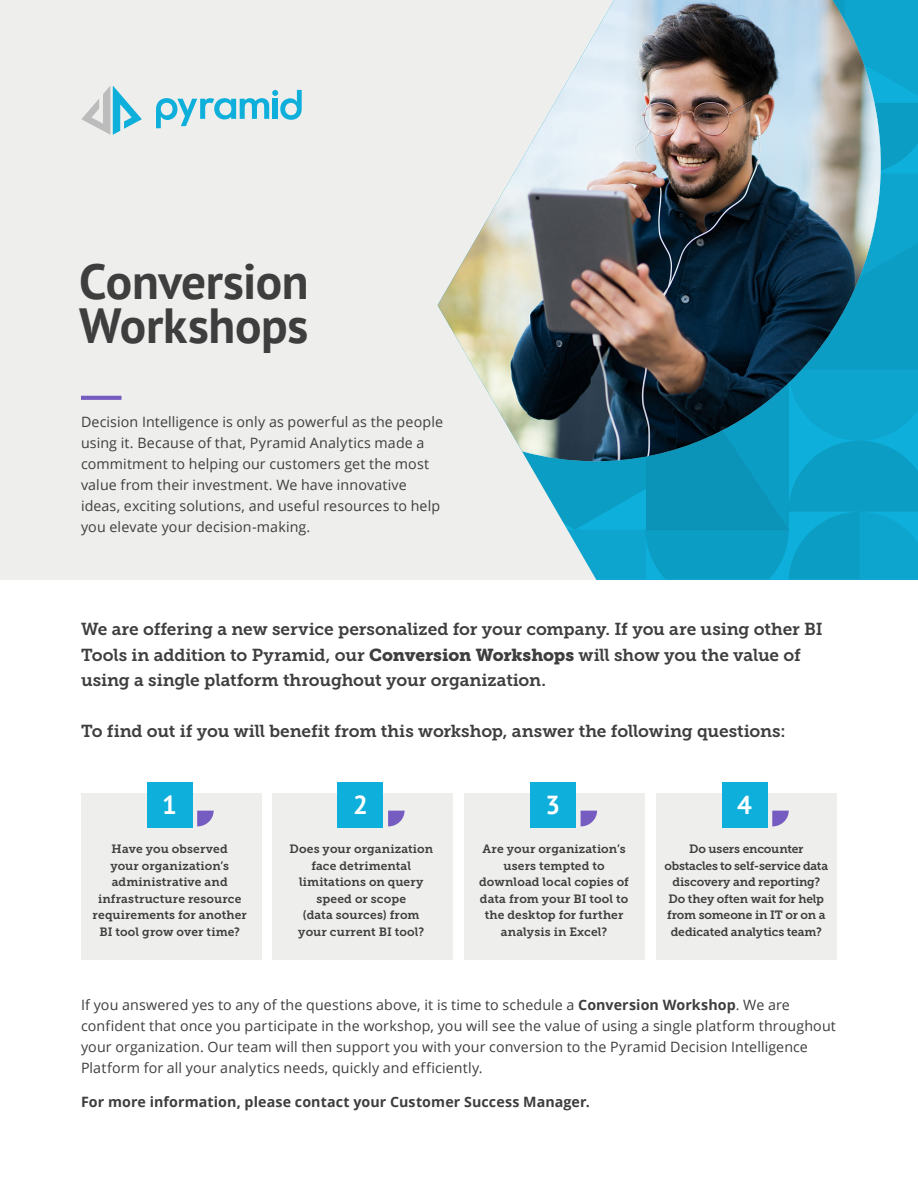
<style>
.page{position:relative;width:918px;height:1188px;background:#fff}
.page>*{position:absolute;margin:0;border:0;box-sizing:border-box;transform-origin:0 0}
.Head_1{font:700 49.35px/44.2px "PT Sans";letter-spacing:-.01em;color:#3e3e3e}
.t1{font:700 25.95px "PT Sans";color:#fff}
.t2{font:17.25px/25.5px "Museo Slab 700";letter-spacing:-.005em;color:#3e3e3e}
.Body_Copy{font:14.25px/21px "Open Sans";letter-spacing:.01em;color:#3e3e3e}
.Body_Copy-2{font:700 14.25px "Open Sans";letter-spacing:.01em;color:#3e3e3e}
.t3{font:12px/16.5px "Museo Slab 700";letter-spacing:.005em;color:#3e3e3e;text-align:center}
.s1{font-family:"Museo Slab 900"}
.s2{font-weight:700}
</style>
<div class="page">
<div style="left:0;top:0;width:918px;height:579px;background:#eeeeec"></div>
<svg style="left:156px;top:90px;width:146px;height:38px"></svg>
<div style="left:273px;top:99px;width:5px;height:20px;background:#0eafdb"></div>
<svg style="left:82px;top:86px;width:60px;height:49px"></svg>
<svg style="left:81px;top:396px;width:41px;height:4px"></svg>
<svg style="left:527px;top:0;width:391px;height:579px;background:#1aa4c9"></svg>
<img style="left:438px;top:0;width:443px;height:461px">
<div style="left:81px;top:793px;width:181px;height:167px;background:#eeeeec"></div>
<div style="left:272px;top:793px;width:181px;height:167px;background:#eeeeec"></div>
<div style="left:464px;top:793px;width:181px;height:167px;background:#eeeeec"></div>
<div style="left:656px;top:793px;width:181px;height:167px;background:#eeeeec"></div>
<div style="left:147px;top:782px;width:45px;height:45px;background:#0eafdb"></div>
<svg style="left:197px;top:811px;width:17px;height:15px"></svg>
<div style="left:338px;top:782px;width:45px;height:45px;background:#0eafdb"></div>
<svg style="left:388px;top:811px;width:17px;height:15px"></svg>
<div style="left:530px;top:782px;width:46px;height:45px;background:#0eafdb"></div>
<svg style="left:581px;top:811px;width:16px;height:15px"></svg>
<div style="left:722px;top:782px;width:45px;height:45px;background:#0eafdb"></div>
<svg style="left:772px;top:811px;width:17px;height:15px"></svg>
<p class="Head_1" style="left:79px;top:258px;width:231px">Conversion<br>Workshops</p>
<p class="Body_Copy" style="left:81px;top:411px;width:364px">Decision Intelligence is only as powerful as the people using it. Because of that, Pyramid Analytics made a commitment to helping our customers get the most value from their investment. We have innovative ideas, exciting solutions, and useful resources to help you elevate your decision-making.</p>
<p class="t2" style="left:81px;top:617px;width:743px">We are offering a new service personalized for your company. If you are using other BI<br>Tools in addition to Pyramid, our <span class="s1">Conversion Workshops</span> will show you the value of using a single platform throughout your organization.</p>
<p class="t2" style="left:81px;top:718px;width:706px">To find out if you will benefit from this workshop, answer the following questions:</p>
<p class="t1" style="left:162px;top:787px;width:16px">1</p>
<p class="t1" style="left:353px;top:787px;width:16px">2</p>
<p class="t1" style="left:546px;top:787px;width:16px">3</p>
<p class="t1" style="left:737px;top:787px;width:16px">4</p>
<p class="t3" style="left:98px;top:841px;width:145px">Have you observed your organization’s administrative and infrastructure resource</p>
<p class="t3" style="left:93px;top:907px;width:156px">requirements for another<br>BI tool grow over time?</p>
<p class="t3" style="left:479px;top:841px;width:151px">Are your organization’s users tempted to download local copies of data from your BI tool to the desktop for further analysis in Excel?</p>
<p class="t3" style="left:289px;top:841px;width:145px">Does your organization face detrimental limitations on query speed or scope<br>(data sources) from your current BI tool?</p>
<p class="t3" style="left:664px;top:841px;width:165px">Do users encounter obstacles to self-service data discovery and reporting?<br>Do they often wait for help from someone in IT or on a dedicated analytics team?</p>
<p class="Body_Copy" style="left:81px;top:993px;width:757px">If you answered yes to any of the questions above, it is time to schedule a <span class="s2">Conversion Workshop</span>. We are confident that once you participate in the workshop, you will see the value of using a single platform throughout your organization. Our team will then support you with your conversion to the Pyramid Decision Intelligence Platform for all your analytics needs, quickly and efficiently.</p>
<p class="Body_Copy-2" style="left:81px;top:1092px;width:510px">For more information, please contact your Customer Success Manager.</p>
</div>
